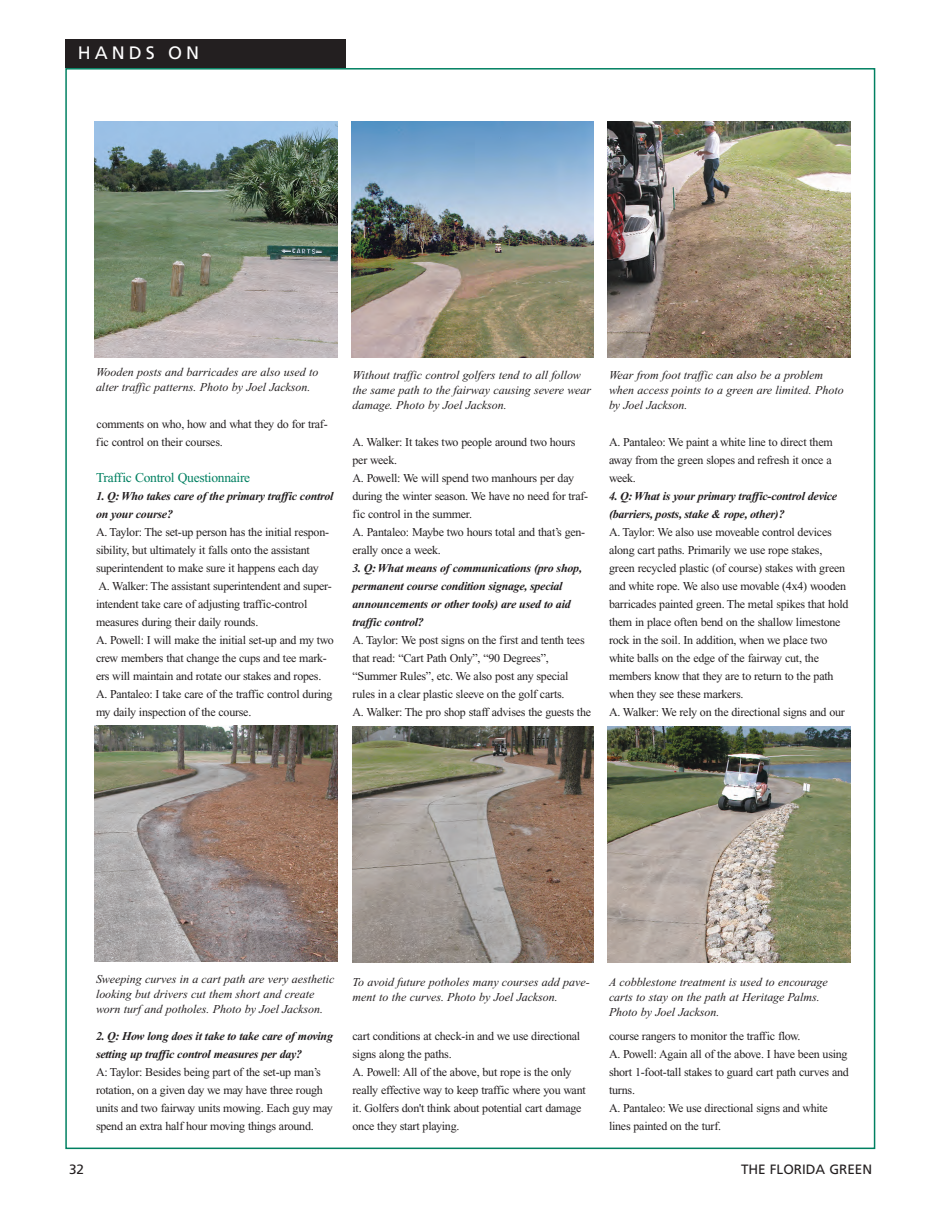
<style>
.page{position:relative;width:945px;height:1215px;background:#fff}
.page>*{position:absolute;margin:0;border:0;box-sizing:border-box;transform-origin:0 0}
.t1{font:18px "Frutiger";letter-spacing:.22em;color:#fff}
.t2{font:13.5px "Times New Roman";letter-spacing:-.02em;color:#008061}
.t3{font:13.5px "Frutiger";color:#231f20}
.t4{font:12px/18px "Times New Roman";letter-spacing:-.02em;color:#231f20}
.t5{font:italic 12px/15px "Times New Roman";color:#231f20}
.t6{font:italic 700 12px/18px "Times New Roman";letter-spacing:-.02em;color:#231f20}
</style>
<div class="page">
<div style="left:65px;top:39px;width:281px;height:29px;background:#231f20"></div>
<img style="left:94px;top:122px;width:244px;height:235px">
<img style="left:351px;top:122px;width:243px;height:235px">
<img style="left:608px;top:122px;width:242px;height:235px">
<img style="left:95px;top:726px;width:243px;height:236px">
<img style="left:353px;top:726px;width:241px;height:236px">
<img style="left:608px;top:726px;width:242px;height:236px">
<h1 class="t1" style="left:78px;top:45px;width:123px">HANDS ON</h1>
<p class="t5" style="left:96px;top:365px;width:224px">Wooden posts and barricades are also used to alter traffic patterns. Photo by Joel Jackson.</p>
<p class="t5" style="left:352px;top:369px;width:240px">Without traffic control golfers tend to all follow the same path to the fairway causing severe wear damage. Photo by Joel Jackson.</p>
<p class="t5" style="left:609px;top:369px;width:236px">Wear from foot traffic can also be a problem when access points to a green are limited. Photo by Joel Jackson.</p>
<p class="t4" style="left:96px;top:416px;width:233px">comments on who, how and what they do for traf&shy;fic control on their courses.</p>
<p class="t2" style="left:96px;top:472px;width:156px">Traffic Control Questionnaire</p>
<p class="t6" style="left:96px;top:488px;width:239px">1. Q:Who takes care of the primary traffic control on your course?</p>
<p class="t4" style="left:96px;top:524px;width:239px">A. Taylor: The set-up person has the initial respon&shy;sibility, but ultimately it falls onto the assistant superintendent to make sure it happens each day<br>A. Walker: The assistant superintendent and super&shy;intendent take care of adjusting traffic-control measures during their daily rounds.<br>A. Powell: I will make the initial set-up and my two crew members that change the cups and tee mark&shy;ers will maintain and rotate our stakes and ropes.<br>A. Pantaleo: I take care of the traffic control during my daily inspection of the course.</p>
<p class="t4" style="left:352px;top:434px;width:237px">A. Walker: It takes two people around two hours per week.<br>A. Powell: We will spend two manhours per day during the winter season. We have no need for traf&shy;fic control in the summer.<br>A. Pantaleo: Maybe two hours total and that’s gen&shy;erally once a week.</p>
<p class="t6" style="left:352px;top:560px;width:231px">3. Q:What means of communications (pro shop, permanent course condition signage, special announcements or other tools) are used to aid traffic control?</p>
<p class="t4" style="left:352px;top:632px;width:240px">A. Taylor: We post signs on the first and tenth tees that read: “Cart Path Only”, “90 Degrees”, “Summer Rules”, etc. We also post any special rules in a clear plastic sleeve on the golf carts.<br>A. Walker: The pro shop staff advises the guests the</p>
<p class="t4" style="left:609px;top:434px;width:225px;text-align:justify">A. Pantaleo: We paint a white line to direct them away from the green slopes and refresh it once a week.</p>
<p class="t6" style="left:609px;top:488px;width:230px">4. Q:What is your primary traffic-control device (barriers, posts, stake &amp; rope, other)?</p>
<p class="t4" style="left:609px;top:524px;width:241px">A. Taylor: We also use moveable control devices along cart paths. Primarily we use rope stakes, green recycled plastic (of course) stakes with green and white rope. We also use movable (4x4) wooden barricades painted green. The metal spikes that hold them in place often bend on the shallow limestone rock in the soil. In addition, when we place two white balls on the edge of the fairway cut, the members know that they are to return to the path when they see these markers.<br>A. Walker: We rely on the directional signs and our</p>
<p class="t5" style="left:96px;top:973px;width:240px">Sweeping curves in a cart path are very aesthetic looking but drivers cut them short and create worn turf and potholes. Photo by Joel Jackson.</p>
<p class="t5" style="left:352px;top:976px;width:239px">To avoid future potholes many courses add pave&shy;ment to the curves. Photo by Joel Jackson.</p>
<p class="t5" style="left:609px;top:976px;width:220px">A cobblestone treatment is used to encourage carts to stay on the path at Heritage Palms.<br>Photo by Joel Jackson.</p>
<p class="t6" style="left:96px;top:1028px;width:239px">2. Q: How long does it take to take care of moving setting up traffic control measures per day?</p>
<p class="t4" style="left:96px;top:1064px;width:238px">A: Taylor: Besides being part of the set-up man’s rotation, on a given day we may have three rough units and two fairway units mowing. Each guy may spend an extra half hour moving things around.</p>
<p class="t4" style="left:352px;top:1028px;width:235px">cart conditions at check-in and we use directional signs along the paths.<br>A. Powell: All of the above, but rope is the only really effective way to keep traffic where you want it. Golfers don't think about potential cart damage once they start playing.</p>
<p class="t4" style="left:609px;top:1028px;width:241px">course rangers to monitor the traffic flow.<br>A. Powell: Again all of the above. I have been using short 1-foot-tall stakes to guard cart path curves and turns.<br>A. Pantaleo: We use directional signs and white lines painted on the turf.</p>
<p class="t3" style="left:69px;top:1164px;width:17px">32</p>
<p class="t3" style="left:741px;top:1164px;width:133px">THE FLORIDA GREEN</p>
</div>
